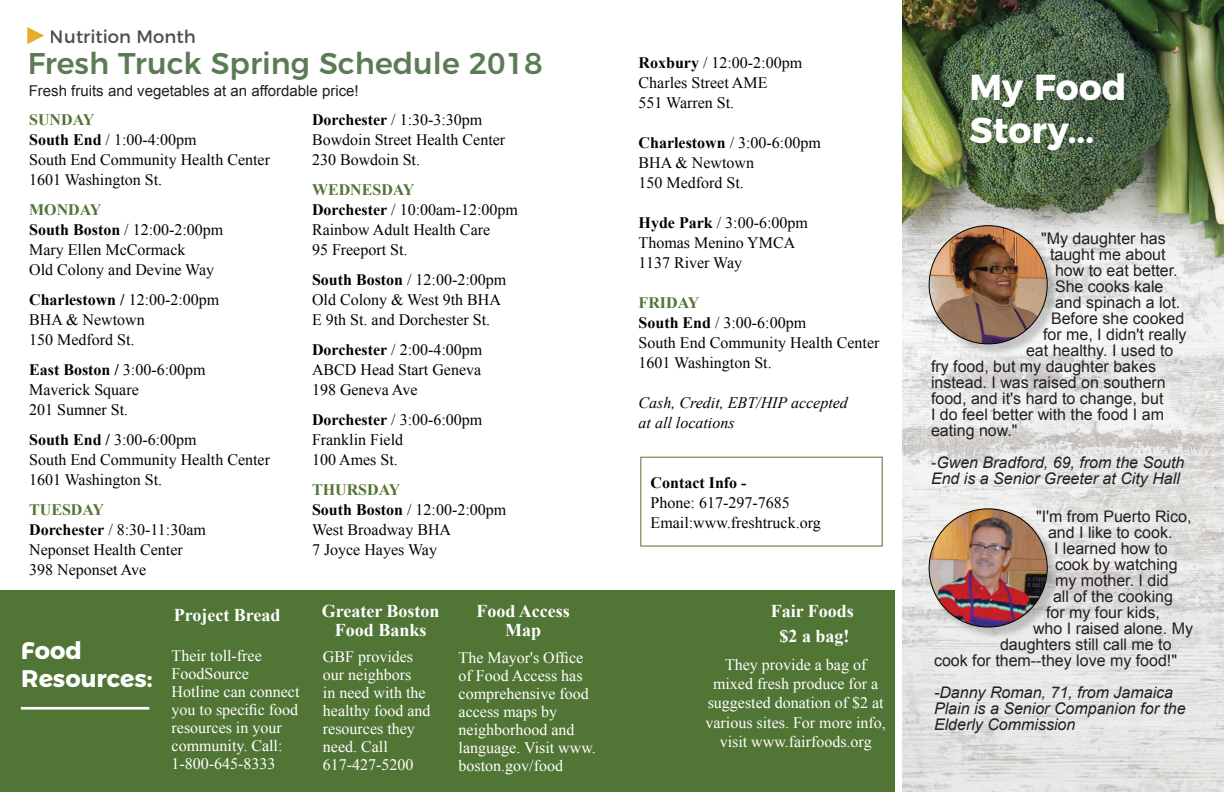
<style>
.page{position:relative;width:1224px;height:792px;background:#fff}
.page>*{position:absolute;margin:0;border:0;box-sizing:border-box;transform-origin:0 0}
.t1{font:700 36px "Montserrat";color:#fff}
.t2{font:500 30px "Montserrat";color:#335a2b}
.t3{font:700 24px "Montserrat Alternates";color:#fff}
.t4{font:700 18px/19px "Times New Roman";color:#fff;text-align:center}
.t5{font:18px "Montserrat";color:#231f20}
.t6{font:16px "Times New Roman";color:#020304}
.t7{font:16px "Arial";color:#231f20}
.t8{font:16px/18px "Times New Roman";color:#fff}
.t9{font:italic 16px/16px "Arial";color:#231f20}
.t10{font:700 16px "Times New Roman";color:#020304}
.t11{font:700 16px "Times New Roman";color:#527535}
.t12{font:italic 16px "Times New Roman";color:#020304}
.t13{font:15px "Arial";color:#231f20}
.s1{font-weight:700}
.s2{font-weight:400}
.s3{font-style:normal}
</style>
<div class="page">
<svg style="left:27px;top:27px;width:17px;height:17px"></svg>
<img style="left:903px;top:0;width:321px;height:792px">
<div style="left:931px;top:227px;width:129px;height:129px;background:#231f20;opacity:.23"></div>
<img style="left:929px;top:226px;width:118px;height:118px;border-radius:59px">
<div style="left:931px;top:510px;width:129px;height:129px;background:#231f20;opacity:.23"></div>
<img style="left:929px;top:509px;width:118px;height:118px;border-radius:59px">
<div style="left:0;top:591px;width:894px;height:201px;background:#507535"></div>
<div style="left:21px;top:707px;width:128px;height:3px;background:#fff;border:1px solid #fff"></div>
<div style="left:640px;top:457px;width:243px;height:90px;border:1px solid #507535"></div>
<p class="t5" style="left:50px;top:22px;width:147px">Nutrition Month</p>
<h2 class="t2" style="left:27px;top:39px;width:517px">Fresh Truck Spring Schedule 2018</h2>
<p class="t13" style="left:29px;top:81px;width:331px">Fresh fruits and vegetables at an affordable price!</p>
<p class="t11" style="left:29px;top:108px;width:67px">SUNDAY</p>
<p class="t6" style="left:29px;top:128px;width:169px"><span class="s1">South End</span> / 1:00-4:00pm</p>
<p class="t6" style="left:29px;top:148px;width:242px">South End Community Health Center</p>
<p class="t6" style="left:29px;top:168px;width:135px">1601 Washington St.</p>
<p class="t11" style="left:29px;top:198px;width:74px">MONDAY</p>
<p class="t6" style="left:29px;top:218px;width:196px"><span class="s1">South Boston</span> / 12:00-2:00pm</p>
<p class="t6" style="left:29px;top:238px;width:158px">Mary Ellen McCormack</p>
<p class="t6" style="left:29px;top:258px;width:187px">Old Colony and Devine Way</p>
<p class="t10" style="left:29px;top:288px;width:192px">Charlestown / <span class="s2">12:00-2:00pm</span></p>
<p class="t6" style="left:29px;top:308px;width:117px">BHA &amp; Newtown</p>
<p class="t6" style="left:29px;top:328px;width:107px">150 Medford St.</p>
<p class="t10" style="left:29px;top:358px;width:178px">East Boston / <span class="s2">3:00-6:00pm</span></p>
<p class="t6" style="left:29px;top:378px;width:111px">Maverick Square</p>
<p class="t6" style="left:29px;top:398px;width:101px">201 Sumner St.</p>
<p class="t6" style="left:29px;top:428px;width:169px"><span class="s1">South End /</span> 3:00-6:00pm</p>
<p class="t6" style="left:29px;top:448px;width:242px">South End Community Health Center</p>
<p class="t6" style="left:29px;top:468px;width:135px">1601 Washington St.</p>
<p class="t11" style="left:29px;top:498px;width:76px">TUESDAY</p>
<p class="t6" style="left:29px;top:518px;width:178px"><span class="s1">Dorchester</span> / 8:30-11:30am</p>
<p class="t6" style="left:29px;top:538px;width:155px">Neponset Health Center</p>
<p class="t6" style="left:29px;top:558px;width:119px">398 Neponset Ave</p>
<p class="t6" style="left:312px;top:108px;width:172px"><span class="s1">Dorchester</span> / 1:30-3:30pm</p>
<p class="t6" style="left:312px;top:128px;width:195px">Bowdoin Street Health Center</p>
<p class="t6" style="left:312px;top:148px;width:110px">230 Bowdoin St.</p>
<p class="t11" style="left:312px;top:178px;width:104px">WEDNESDAY</p>
<p class="t6" style="left:312px;top:198px;width:207px"><span class="s1">Dorchester</span> / 10:00am-12:00pm</p>
<p class="t6" style="left:312px;top:218px;width:180px">Rainbow Adult Health Care</p>
<p class="t6" style="left:312px;top:238px;width:97px">95 Freeport St.</p>
<p class="t6" style="left:312px;top:268px;width:196px"><span class="s1">South Boston</span> / 12:00-2:00pm</p>
<p class="t6" style="left:312px;top:288px;width:191px">Old Colony &amp; West 9th BHA</p>
<p class="t6" style="left:312px;top:308px;width:180px">E 9th St. and Dorchester St.</p>
<p class="t6" style="left:312px;top:338px;width:172px"><span class="s1">Dorchester</span> / 2:00-4:00pm</p>
<p class="t6" style="left:312px;top:358px;width:171px">ABCD Head Start Geneva</p>
<p class="t6" style="left:312px;top:378px;width:107px">198 Geneva Ave</p>
<p class="t6" style="left:312px;top:408px;width:172px"><span class="s1">Dorchester</span> / 3:00-6:00pm</p>
<p class="t6" style="left:312px;top:428px;width:93px">Franklin Field</p>
<p class="t6" style="left:312px;top:448px;width:87px">100 Ames St.</p>
<p class="t11" style="left:312px;top:478px;width:90px">THURSDAY</p>
<p class="t6" style="left:312px;top:498px;width:196px"><span class="s1">South Boston</span> / 12:00-2:00pm</p>
<p class="t6" style="left:312px;top:518px;width:141px">West Broadway BHA</p>
<p class="t6" style="left:312px;top:538px;width:127px">7 Joyce Hayes Way</p>
<p class="t3" style="left:21px;top:631px;width:62px">Food</p>
<p class="t3" style="left:21px;top:659px;width:133px">Resources:</p>
<p class="t4" style="left:174px;top:605px;width:108px">Project Bread</p>
<p class="t4" style="left:322px;top:601px;width:119px">Greater Boston</p>
<p class="t4" style="left:335px;top:620px;width:93px">Food Banks</p>
<p class="t8" style="left:323px;top:647px;width:109px">GBF provides our neighbors<br>in need with the healthy food and resources they need. Call</p>
<p class="t8" style="left:323px;top:755px;width:92px">617-427-5200</p>
<p class="t8" style="left:172px;top:647px;width:129px">Their toll-free<br>FoodSource<br>Hotline can connect you to specific food resources in your community. Call:<br>1-800-645-8333</p>
<p class="t4" style="left:476px;top:601px;width:95px">Food Access<br>Map</p>
<p class="t8" style="left:459px;top:648px;width:139px">The Mayor's Office of Food Access has comprehensive food access maps by neighborhood and language. Visit www. boston.gov/food</p>
<p class="t6" style="left:639px;top:52px;width:165px"><span class="s1">Roxbury</span> / 12:00-2:00pm</p>
<p class="t6" style="left:639px;top:72px;width:130px">Charles Street AME</p>
<p class="t6" style="left:639px;top:92px;width:97px">551 Warren St.</p>
<p class="t6" style="left:639px;top:132px;width:184px"><span class="s1">Charlestown</span> / 3:00-6:00pm</p>
<p class="t6" style="left:639px;top:152px;width:117px">BHA &amp; Newtown</p>
<p class="t6" style="left:639px;top:172px;width:107px">150 Medford St.</p>
<p class="t6" style="left:639px;top:212px;width:171px"><span class="s1">Hyde Park</span> / 3:00-6:00pm</p>
<p class="t6" style="left:639px;top:232px;width:158px">Thomas Menino YMCA</p>
<p class="t6" style="left:639px;top:252px;width:105px">1137 River Way</p>
<p class="t11" style="left:639px;top:292px;width:62px">FRIDAY</p>
<p class="t6" style="left:639px;top:312px;width:169px"><span class="s1">South End</span> / 3:00-6:00pm</p>
<p class="t6" style="left:639px;top:332px;width:242px">South End Community Health Center</p>
<p class="t6" style="left:639px;top:352px;width:135px">1601 Washington St.</p>
<p class="t12" style="left:639px;top:392px;width:211px">Cash, Credit, EBT/HIP accepted</p>
<p class="t12" style="left:639px;top:412px;width:98px">at all locations</p>
<p class="t10" style="left:651px;top:472px;width:97px">Contact Info -</p>
<p class="t6" style="left:651px;top:492px;width:141px">Phone: 617-297-7685</p>
<p class="t6" style="left:651px;top:512px;width:172px">Email:www.freshtruck.org</p>
<p class="t4" style="left:771px;top:601px;width:85px">Fair Foods</p>
<p class="t4" style="left:780px;top:626px;width:72px">$2 a bag!</p>
<p class="t8" style="left:705px;top:655px;width:182px;line-height:19.2px;text-align:center">They provide a bag of mixed fresh produce for a suggested donation of $2 at various sites. For more info, visit www.fairfoods.org</p>
<p class="t1" style="left:970px;top:58px;width:159px">My Food</p>
<p class="t1" style="left:970px;top:101px;width:126px">Story...</p>
<p class="t7" style="left:1041px;top:228px;width:126px">"My daughter has</p>
<p class="t7" style="left:1050px;top:244px;width:117px">taught me about</p>
<p class="t7" style="left:1055px;top:260px;width:124px">how to eat better.</p>
<p class="t7" style="left:1055px;top:276px;width:110px">She cooks kale</p>
<p class="t7" style="left:1055px;top:292px;width:127px">and spinach a lot.</p>
<p class="t7" style="left:1051px;top:308px;width:135px">Before she cooked</p>
<p class="t7" style="left:1043px;top:324px;width:145px">for me, I didn't really</p>
<p class="t7" style="left:1026px;top:340px;width:149px">eat healthy. I used to</p>
<p class="t7" style="left:931px;top:356px;width:227px">fry food, but my daughter bakes</p>
<p class="t7" style="left:931px;top:372px;width:236px">instead. I was raised on southern</p>
<p class="t7" style="left:931px;top:388px;width:234px">food, and it's hard to change, but</p>
<p class="t7" style="left:931px;top:404px;width:235px">I do feel better with the food I am</p>
<p class="t7" style="left:931px;top:420px;width:88px">eating now."</p>
<p class="t9" style="left:931px;top:455px;width:255px"><span class="s3">-</span>Gwen Bradford, 69, from the South<br>End is a Senior Greeter at City Hall</p>
<p class="t7" style="left:1036px;top:506px;width:157px">"I'm from Puerto Rico,</p>
<p class="t7" style="left:1048px;top:522px;width:126px">and I like to cook.</p>
<p class="t7" style="left:1054px;top:538px;width:115px">I learned how to</p>
<p class="t7" style="left:1055px;top:554px;width:124px">cook by watching</p>
<p class="t7" style="left:1055px;top:570px;width:115px">my mother. I did</p>
<p class="t7" style="left:1053px;top:586px;width:122px">all of the cooking</p>
<p class="t7" style="left:1046px;top:602px;width:115px">for my four kids,</p>
<p class="t7" style="left:1033px;top:618px;width:162px">who I raised alone. My</p>
<p class="t7" style="left:1000px;top:634px;width:173px">daughters still call me to</p>
<p class="t7" style="left:934px;top:650px;width:245px">cook for them--they love my food!"</p>
<p class="t9" style="left:934px;top:685px;width:253px">-Danny Roman, 71, from Jamaica<br>Plain is a Senior Companion for the<br>Elderly Commission</p>
</div>
